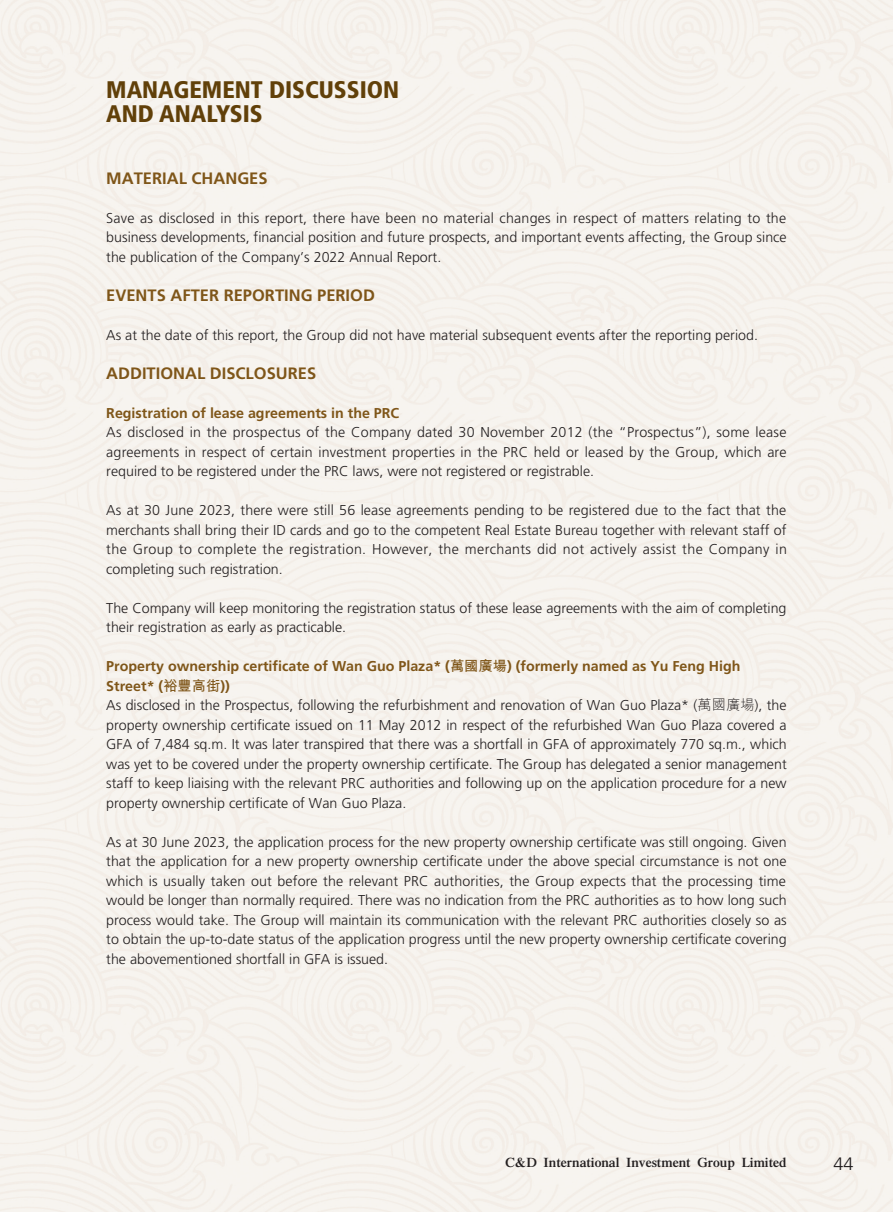
<style>
.page{position:relative;width:893px;height:1212px;background:#fff}
.page>*{position:absolute;margin:0;border:0;box-sizing:border-box;transform-origin:0 0}
.t1{font:900 condensed 24px/24px "Frutiger LT Std";color:#614009}
.t2{font:300 18px "Frutiger LT Std";color:#231f20}
._01_H1{font:700 16.5px "Frutiger LT Std";color:#7f5619}
._00_txt{font:300 14.25px/19.5px "Frutiger LT Std";color:#231f20;text-align:justify}
._02_H2{font:700 14.25px/19.5px "Frutiger LT Std";color:#7f5619}
.t3{font:600 13.5px "Times LT Std";color:#231f20}
.s1{font-family:"M Hei HK"}
</style>
<div class="page">
<h1 class="t1" style="left:106px;top:77px;width:294px">MANAGEMENT DISCUSSION<br>AND ANALYSIS</h1>
<p class="_01_H1" style="left:106px;top:168px;width:163px">MATERIAL CHANGES</p>
<p class="_00_txt" style="left:106px;top:208px;width:682px">Save as disclosed in this report, there have been no material changes in respect of matters relating to the business developments, financial position and future prospects, and important events affecting, the Group since the publication of the Company s’ 2022 Annual Report.</p>
<p class="_01_H1" style="left:106px;top:285px;width:270px">EVENTS AFTER REPORTING PERIOD</p>
<p class="_00_txt" style="left:106px;top:325px;width:653px">As at the date of this report, the Group did not have material subsequent events after the reporting period.</p>
<p class="_01_H1" style="left:106px;top:363px;width:211px">ADDITIONAL DISCLOSURES</p>
<p class="_02_H2" style="left:106px;top:403px;width:294px">Registration of lease agreements in the PRC</p>
<p class="_00_txt" style="left:106px;top:423px;width:682px">As disclosed in the prospectus of the Company dated 30 November 2012 (the “Prospectus”), some lease agreements in respect of certain investment properties in the PRC held or leased by the Group, which are required to be registered under the PRC laws, were not registered or registrable.</p>
<p class="_00_txt" style="left:106px;top:501px;width:682px">As at 30 June 2023, there were still 56 lease agreements pending to be registered due to the fact that the merchants shall bring their ID cards and go to the competent Real Estate Bureau together with relevant staff of the Group to complete the registration. However, the merchants did not actively assist the Company in completing such registration.</p>
<p class="_00_txt" style="left:106px;top:598px;width:682px">The Company will keep monitoring the registration status of these lease agreements with the aim of completing their registration as early as practicable.</p>
<p class="_02_H2" style="left:106px;top:657px;width:636px">Property ownership certificate of Wan Guo Plaza* (<span class="s1">萬國廣場</span>) (formerly named as Yu Feng High<br>Street* (<span class="s1">裕豐高街</span> ((</p>
<p class="_00_txt" style="left:106px;top:696px;width:682px">As disclosed in the Prospectus, following the refurbishment and renovation of Wan Guo Plaza* (<span class="s1">萬國廣場</span> ,) the property ownership certificate issued on 11 May 2012 in respect of the refurbished Wan Guo Plaza covered a GFA of 7,484 sq m. It. was later transpired that there was a shortfall in GFA of approximately 770 sq m. ., which was yet to be covered under the property ownership certificate. The Group has delegated a senior management staff to keep liaising with the relevant PRC authorities and following up on the application procedure for a new property ownership certificate of Wan Guo Plaza.</p>
<p class="_00_txt" style="left:106px;top:832px;width:682px">As at 30 June 2023, the application process for the new property ownership certificate was still ongoing. Given that the application for a new property ownership certificate under the above special circumstance is not one which is usually taken out before the relevant PRC authorities, the Group expects that the processing time would be longer than normally required. There was no indication from the PRC authorities as to how long such process would take. The Group will maintain its communication with the relevant PRC authorities closely so as to obtain the up-to-date status of the application progress until the new property ownership certificate covering the abovementioned shortfall in GFA is issued.</p>
<p class="t3" style="left:544px;top:1154px;width:77px">International</p>
<p class="t3" style="left:742px;top:1154px;width:46px">Limited</p>
<p class="t3" style="left:505px;top:1154px;width:33px">C&amp;D</p>
<p class="t3" style="left:697px;top:1154px;width:39px">Group</p>
<p class="t3" style="left:626px;top:1154px;width:66px">Investment</p>
<p class="t2" style="left:833px;top:1153px;width:22px">44</p>
</div>
